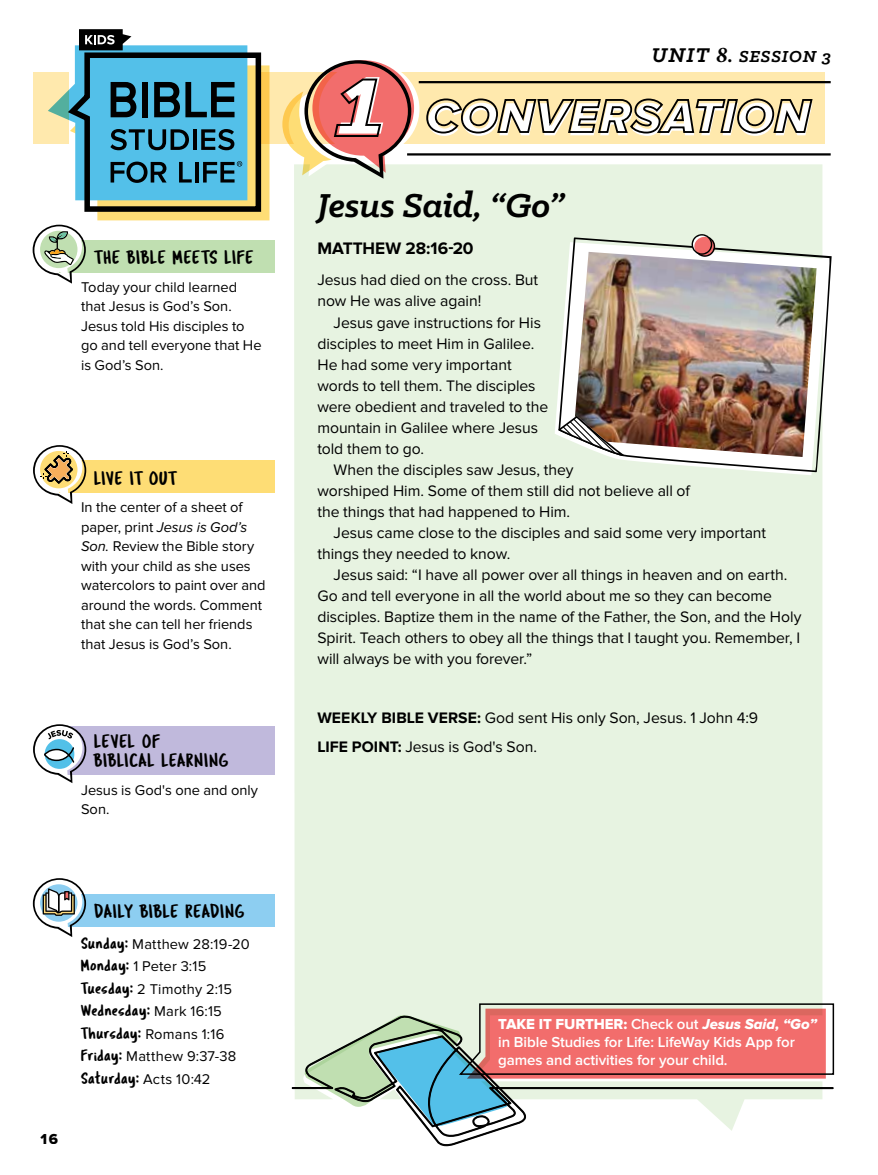
<style>
.page{position:relative;width:878px;height:1175px;background:#fff}
.page>*{position:absolute;margin:0;border:0;box-sizing:border-box;transform-origin:0 0}
.t1{font:italic 700 37.5px "Klinic Slab";color:#000}
.t2{font:19.5px/18.8px "Tragic Marker";letter-spacing:.03em;color:#000}
.t3{font:19.5px "Tragic Marker";letter-spacing:.01em;color:#000}
.t4{font:italic 700 18px "Klinic Slab";letter-spacing:.045em;color:#000}
.t5{font:700 17.25px "Proxima Nova";color:#000}
.t6{font:16.5px "Tragic Marker";letter-spacing:.005em;color:#000}
.t7{font:15.75px/21px "Proxima Nova";letter-spacing:-.005em;color:#000}
.t8{font:600 15px/18px "Proxima Nova";letter-spacing:-.005em;color:#fff}
.t9{font:15px "Proxima Nova Extrabld";letter-spacing:-.005em;color:#fff}
.t10{font:15px "Proxima Nova Extrabld";color:#000}
.t11{font:14.7px/19.5px "Proxima Nova";color:#000}
.s1{font-style:italic}
.s2{font-family:"Tragic Marker";font-size:16.5px}
.s3{font-family:"Proxima Nova";font-size:14.7px}
.s4{font-size:22.5px}
.s5{font-family:"Minion Pro";font-size:22.5px}
.s6{font-weight:700}
.s7{font-family:"Proxima Nova";font-weight:600}
.s8{font-family:"Proxima Nova Extrabld It"}
</style>
<div class="page">
<div style="left:294px;top:164px;width:528px;height:851px;background:#e7f3e1"></div>
<div style="left:59px;top:240px;width:215px;height:33px;background:#c0dfb1"></div>
<div style="left:59px;top:894px;width:215px;height:33px;background:#8dcef1"></div>
<div style="left:59px;top:726px;width:215px;height:49px;background:#c0b9dc"></div>
<div style="left:59px;top:460px;width:215px;height:33px;background:#fedd75"></div>
<div style="left:258px;top:73px;width:566px;height:71px;background:#ffe9ad"></div>
<svg style="left:282px;top:60px;width:132px;height:119px"></svg>
<hr style="left:419px;top:81px;width:411px;height:2px;background:#000">
<hr style="left:407px;top:153px;width:423px;height:2px;background:#000">
<svg style="left:303px;top:1002px;width:531px;height:87px;background:#ceb1a4"></svg>
<svg style="left:292px;top:1015px;width:541px;height:131px"></svg>
<svg style="left:426px;top:98px;width:387px;height:38px"></svg>
<svg style="left:33px;top:724px;width:53px;height:59px"></svg>
<svg style="left:32px;top:29px;width:237px;height:254px"></svg>
<svg style="left:33px;top:878px;width:53px;height:59px"></svg>
<svg style="left:33px;top:445px;width:53px;height:59px"></svg>
<svg style="left:554px;top:242px;width:269px;height:233px;background:#e8f3e3"></svg>
<svg style="left:558px;top:237px;width:273px;height:235px"></svg>
<svg style="left:558px;top:416px;width:17px;height:40px"></svg>
<svg style="left:691px;top:234px;width:24px;height:18px"></svg>
<svg style="left:694px;top:237px;width:21px;height:19px"></svg>
<img style="left:575px;top:252px;width:241px;height:205px">
<p class="t2" style="left:95px;top:247px;width:161px">THE BIBLE MEETS LIFE</p>
<p class="t11" style="left:81px;top:277px;width:182px">Today your child learned that Jesus is God’s Son.<br>Jesus told His disciples to go and tell everyone that He is God’s Son.</p>
<p class="t3" style="left:95px;top:466px;width:84px">LIVE IT OUT</p>
<p class="t11" style="left:81px;top:498px;width:186px">In the center of a sheet of paper, print <span class="s1">Jesus is God’s<br>Son.</span> Review the Bible story with your child as she uses watercolors to paint over and around the words. Comment that she can tell her friends that Jesus is God’s Son.</p>
<p class="t2" style="left:95px;top:732px;width:136px">LEVEL OF<br>BIBLICAL LEARNING</p>
<p class="t11" style="left:81px;top:780px;width:178px">Jesus is God's one and only<br>Son.</p>
<p class="t10" style="left:40px;top:1130px;width:19px">16</p>
<p class="t2" style="left:95px;top:901px;width:152px">DAILY BIBLE READING</p>
<p class="t11" style="left:81px;top:932px;width:170px;line-height:22.5px"><span class="s2">Sunday:</span> Matthew 28:19-20<br><span class="s2">Monday:</span> 1 Peter 3:15<br><span class="s2">Tuesday:</span> 2 Timothy 2:15</p>
<p class="t6" style="left:81px;top:1000px;width:142px">Wednesday: <span class="s3">Mark 16:15</span></p>
<p class="t11" style="left:81px;top:1022px;width:157px;line-height:22.5px"><span class="s2">Thursday:</span> Romans 1:16<br><span class="s2">Friday:</span> Matthew 9:37-38</p>
<p class="t6" style="left:81px;top:1067px;width:131px">Saturday: <span class="s3">Acts 10:42</span></p>
<p class="t4" style="left:651px;top:45px;width:181px"><span class="s4">UNIT</span> <span class="s5">8</span><span class="s4">.</span> SESSION 3</p>
<h1 class="t1" style="left:317px;top:181px;width:248px">Jesus Said, “Go”</h1>
<p class="t5" style="left:317px;top:238px;width:158px">MATTHEW 28:16-20</p>
<p class="t7" style="left:317px;top:270px;width:222px">Jesus had died on the cross. But now He was alive again!</p>
<p class="t7" style="left:317px;top:312px;width:232px;text-indent:16px">Jesus gave instructions for His disciples to meet Him in Galilee.<br>He had some very important words to tell them. The disciples were obedient and traveled to the mountain in Galilee where Jesus told them to go.</p>
<p class="t7" style="left:317px;top:459px;width:374px;text-indent:16px">When the disciples saw Jesus, they<br>worshiped Him. Some of them still did not believe all of the things that had happened to Him.</p>
<p class="t7" style="left:317px;top:522px;width:450px;text-indent:16px">Jesus came close to the disciples and said some very important things they needed to know.</p>
<p class="t7" style="left:317px;top:564px;width:485px;text-indent:16px">Jesus said: “I have all power over all things in heaven and on earth.<br>Go and tell everyone in all the world about me so they can become disciples. Baptize them in the name of the Father, the Son, and the Holy Spirit. Teach others to obey all the things that I taught you. Remember, I will always be with you forever.”</p>
<p class="t7" style="left:317px;top:703px;width:442px;line-height:29.1px"><span class="s6">WEEKLY BIBLE VERSE:</span> God sent His only Son, Jesus. 1 John 4:9<br><span class="s6">LIFE POINT:</span> Jesus is God's Son.</p>
<p class="t9" style="left:498px;top:1014px;width:320px">TAKE IT FURTHER: <span class="s7">Check out</span> <span class="s8">Jesus Said, “Go”</span></p>
<p class="t8" style="left:498px;top:1032px;width:298px">in Bible Studies for Life: LifeWay Kids App for games and activities for your child.</p>
</div>
